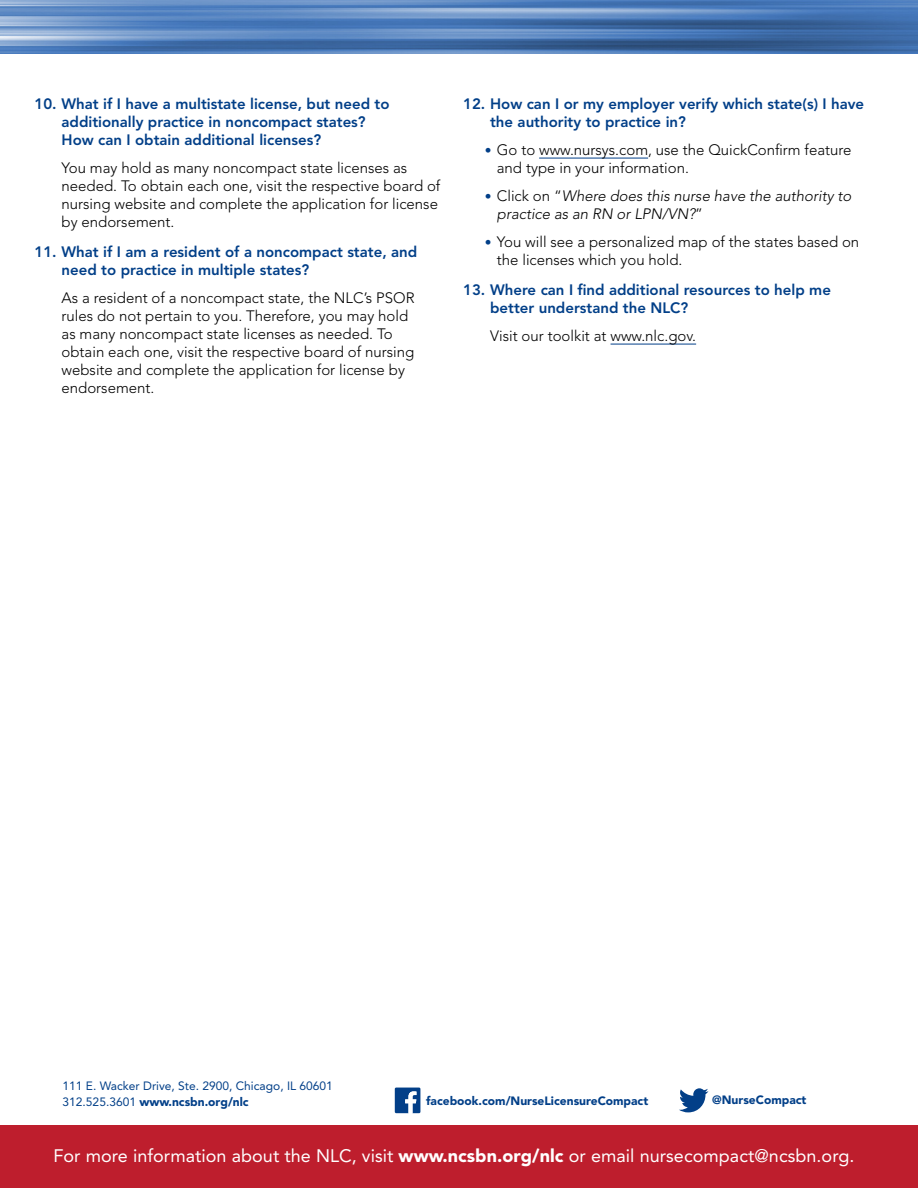
<style>
.page{position:relative;width:918px;height:1188px;background:#fff}
.page>*{position:absolute;margin:0;border:0;box-sizing:border-box;transform-origin:0 0}
.t1{font:18px "Avenir LT Std";letter-spacing:.005em;color:#fff}
.t2{font:300 15px/18px "Avenir LT Std";color:#000}
.t3{font:800 15px/18px "Avenir LT Std";color:#023f88}
.t4{font:italic 300 15px/18px "Avenir LT Std";color:#000}
.t5{font:300 12px "Avenir LT Std";color:#fff}
.t6{font:12px/16.5px "Avenir LT Std";color:#023f88}
.t7{font:900 12px "Avenir LT Std";color:#023f88}
.s1{font-size:13.5px;color:#023f88}
.s2{font-style:normal;font-size:13.5px;color:#023f88}
.s3{font-style:normal}
.s4{font-weight:900}
</style>
<div class="page">
<hr style="left:539px;top:158px;width:109px;height:1px;background:#023f88">
<hr style="left:611px;top:344px;width:85px;height:1px;background:#023f88">
<img style="left:0;top:0;width:918px;height:54px">
<div style="left:0;top:1126px;width:918px;height:62px;background:#be1e2d"></div>
<svg style="left:395px;top:1088px;width:25px;height:25px"></svg>
<svg style="left:679px;top:1088px;width:29px;height:24px"></svg>
<p class="t3" style="left:62px;top:95px;width:330px;text-indent:-27px">10. What if I have a multistate license, but need to additionally practice in noncompact states?<br>How can I obtain additional licenses?</p>
<p class="t2" style="left:62px;top:159px;width:380px">You may hold as many noncompact state licenses as needed. To obtain each one, visit the respective board of nursing website and complete the application for license by endorsement.</p>
<p class="t3" style="left:62px;top:243px;width:357px;text-indent:-27px">11. What if I am a resident of a noncompact state, and need to practice in multiple states?</p>
<p class="t2" style="left:62px;top:289px;width:355px">As a resident of a noncompact state, the NLC’s PSOR rules do not pertain to you. Therefore, you may hold as many noncompact state licenses as needed. To obtain each one, visit the respective board of nursing website and complete the application for license by endorsement.</p>
<p class="t3" style="left:490px;top:95px;width:376px;text-indent:-27px">12. How can I or my employer verify which state(s) I have the authority to practice in?</p>
<p class="t2" style="left:497px;top:141px;width:356px;text-indent:-12px"><span class="s1">•</span> Go to www.nursys.com, use the QuickConfirm feature and type in your information.</p>
<p class="t4" style="left:497px;top:187px;width:356px;text-indent:-12px"><span class="s2">•</span> <span class="s3">Click on “</span>Where does this nurse have the authority to practice as an RN or LPN/VN?<span class="s3">”</span></p>
<p class="t2" style="left:497px;top:232px;width:364px;text-indent:-12px"><span class="s1">•</span> You will see a personalized map of the states based on the licenses which you hold.</p>
<p class="t3" style="left:490px;top:281px;width:342px;text-indent:-27px">13. Where can I find additional resources to help me better understand the NLC?</p>
<p class="t2" style="left:490px;top:327px;width:208px">Visit our toolkit at www.nlc.gov.</p>
<p class="t6" style="left:63px;top:1077px;width:272px">111 E. Wacker Drive, Ste. 2900, Chicago, IL 60601<br>312.525.3601 <span class="s4">www.ncsbn.org/nlc</span></p>
<p class="t7" style="left:426px;top:1093px;width:224px">facebook.com/NurseLicensureCompact</p>
<p class="t7" style="left:712px;top:1092px;width:96px">@NurseCompact</p>
<p class="t1" style="left:53px;top:1145px;width:803px">For more information about the NLC, visit <span class="s4">www.ncsbn.org/nlc</span> or email nursecompact@ncsbn.org.</p>
<p class="t5" style="left:216px;top:1147px;width:486px">111 E. Wacker Drive, Ste. 2900, Chicago, IL 60601-4277 ■ 312.525.3600 ■ www.ncsbn.org/nlc</p>
</div>
